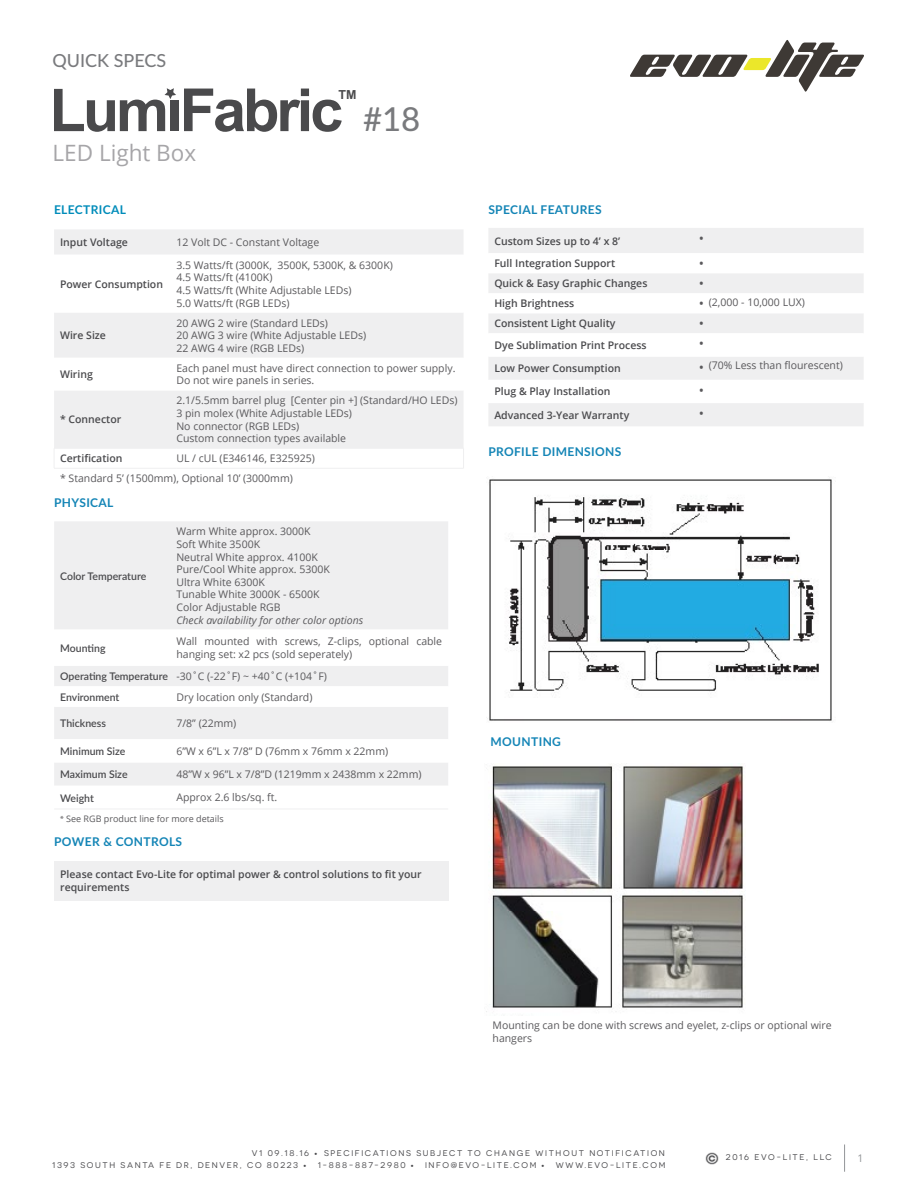
<style>
.page{position:relative;width:918px;height:1188px;background:#fff}
.page>*{position:absolute;margin:0;border:0;box-sizing:border-box;transform-origin:0 0}
.t1{font:500 33px "Lato";color:#797a7d}
.t2{font:22.5px "Open Sans";color:#a6a5a8}
.t3{font:500 18px "Lato";color:#797a7d}
.t4{font:700 12.45px "Arial";color:#4a4a4c}
.t5{font:700 12px "Lato";letter-spacing:.03em;color:#1485b6}
.t6{font:700 12px "Lato";letter-spacing:.03em;color:#008cba}
.t7{font:10.5px/12.6px "Open Sans";color:#5a595c}
.t8{font:600 10.5px/12.6px "Open Sans";color:#4a4a4d}
.t9{font:600 10.5px "Lato";color:#4a4a4d}
.t10{font:italic 10.5px "Open Sans";color:#5a595c}
.t11{font:700 10.5px "Open Sans";color:#5a595c}
.t12{font:10.5px "Open Sans";color:#939598}
.t13{font:9px "Open Sans";color:#5a595c}
.t14{font:8.25px "Novecentosanswide";letter-spacing:.195em;color:#4a4a4d}
.s1{font-family:"Lato";font-weight:600;color:#4a4a4d}
.s2{font-family:"Myriad Pro"}
.s3{font-weight:700}
.s4{font-family:"Myriad Pro";font-weight:700}
</style>
<div class="page">
<svg style="left:844px;top:1144px;width:1px;height:28px"></svg>
<svg style="left:706px;top:1152px;width:12px;height:13px"></svg>
<div style="left:54px;top:521px;width:394px;height:108px;background:#efeff0"></div>
<svg style="left:54px;top:666px;width:394px;height:119px;fill:#efeff0"></svg>
<hr style="left:54px;top:809px;width:95px;height:1px;background:#efeff0">
<hr style="left:176px;top:809px;width:272px;height:1px;background:#efeff0">
<div style="left:489px;top:228px;width:375px;height:198px;background:#efeff0"></div>
<svg style="left:489px;top:253px;width:375px;height:150px"></svg>
<img style="left:487px;top:479px;width:345px;height:242px">
<img style="left:486px;top:764px;width:258px;height:248px">
<svg style="left:630px;top:40px;width:234px;height:52px"></svg>
<div style="left:170px;top:100px;width:8px;height:31px;background:#4a4a4c"></div>
<svg style="left:184px;top:89px;width:158px;height:43px"></svg>
<svg style="left:54px;top:88px;width:122px;height:44px"></svg>
<div style="left:54px;top:230px;width:409px;height:24px;background:#efeff0"></div>
<svg style="left:54px;top:313px;width:410px;height:135px;fill:#efeff0"></svg>
<hr style="left:54px;top:448px;width:122px;height:1px;background:#efeff0">
<hr style="left:176px;top:448px;width:288px;height:1px;background:#efeff0">
<svg style="left:463px;top:449px;width:1px;height:19px"></svg>
<hr style="left:54px;top:468px;width:122px;height:1px;background:#efeff0">
<hr style="left:176px;top:468px;width:288px;height:1px;background:#efeff0">
<div style="left:54px;top:861px;width:394px;height:39px;background:#efeff0"></div>
<h3 class="t3" style="left:52px;top:48px;width:114px">QUICK SPECS</h3>
<h2 class="t2" style="left:53px;top:137px;width:145px">LED Light Box</h2>
<p class="t6" style="left:54px;top:201px;width:73px">ELECTRICAL</p>
<p class="t4" style="left:338px;top:86px;width:20px">TM</p>
<h1 class="t1" style="left:363px;top:95px;width:59px">#18</h1>
<p class="t8" style="left:60px;top:236px;width:69px">Input Voltage</p>
<p class="t7" style="left:176px;top:236px;width:144px">12 Volt DC - Constant Voltage</p>
<p class="t8" style="left:60px;top:277px;width:104px">Power Consumption</p>
<p class="t7" style="left:176px;top:258px;width:218px">3.5 Watts/ft (3000K, 3500K, 5300K, &amp; 6300K)<br>4.5 Watts/ft (4100K)<br>4.5 Watts/ft (White Adjustable LEDs)<br>5.0 Watts/ft (RGB LEDs)</p>
<p class="t8" style="left:60px;top:329px;width:47px">Wire Size</p>
<p class="t7" style="left:176px;top:316px;width:191px">20 AWG 2 wire (Standard LEDs)<br>20 AWG 3 wire (White Adjustable LEDs)<br>22 AWG 4 wire (RGB LEDs)</p>
<p class="t8" style="left:60px;top:368px;width:34px">Wiring</p>
<p class="t7" style="left:176px;top:361px;width:281px">Each panel must have direct connection to power supply.<br>Do not wire panels in series.</p>
<p class="t8" style="left:60px;top:413px;width:63px">* Connector</p>
<p class="t7" style="left:176px;top:394px;width:283px">2.1/5.5mm barrel plug [Center pin +] (Standard/HO LEDs)<br>3 pin molex (White Adjustable LEDs)<br>No connector (RGB LEDs)<br>Custom connection types available</p>
<p class="t8" style="left:60px;top:452px;width:64px">Certification</p>
<p class="t7" style="left:60px;top:448px;width:256px;line-height:20.1px;text-indent:116px">UL / cUL (E346146, E325925) * Standard 5’ (1500mm), Optional 10’ (3000mm)</p>
<p class="t5" style="left:54px;top:494px;width:61px">PHYSICAL</p>
<p class="t9" style="left:60px;top:568px;width:88px">Color Temperature</p>
<p class="t7" style="left:176px;top:525px;width:155px">Warm White approx. 3000K<br>Soft White 3500K<br>Neutral White approx. 4100K<br>Pure/Cool White approx. 5300K<br>Ultra White 6300K<br>Tunable White 3000K - 6500K<br>Color Adjustable RGB</p>
<p class="t10" style="left:176px;top:613px;width:188px">Check availability for other color options</p>
<p class="t9" style="left:60px;top:641px;width:47px">Mounting</p>
<p class="t7" style="left:176px;top:635px;width:267px">Wall mounted with screws, Z-clips, optional cable hanging set: x2 pcs (sold seperately)</p>
<p class="t7" style="left:60px;top:670px;width:268px"><span class="s1">Operating Temperature</span> -30˚C (-22˚F) ~ +40˚C (+104˚F)</p>
<p class="t9" style="left:60px;top:689px;width:61px">Environment</p>
<p class="t7" style="left:176px;top:690px;width:138px">Dry location only (Standard)</p>
<p class="t9" style="left:60px;top:716px;width:47px">Thickness</p>
<p class="t7" style="left:176px;top:717px;width:62px">7/8” (22mm)</p>
<p class="t9" style="left:60px;top:744px;width:67px">Minimum Size</p>
<p class="t7" style="left:176px;top:745px;width:213px">6”W x 6”L x 7/8” D (76mm x 76mm x 22mm)</p>
<p class="t9" style="left:60px;top:767px;width:69px">Maximum Size</p>
<p class="t7" style="left:176px;top:768px;width:247px">48”W x 96”L x 7/8”D (1219mm x 2438mm x 22mm)</p>
<p class="t9" style="left:60px;top:790px;width:35px">Weight</p>
<p class="t7" style="left:176px;top:791px;width:102px">Approx 2.6 lbs/sq. ft.</p>
<p class="t13" style="left:60px;top:812px;width:165px"><span class="s2">*</span> See RGB product line for more details</p>
<p class="t5" style="left:54px;top:832px;width:122px">POWER &amp; CONTROLS</p>
<p class="t8" style="left:60px;top:868px;width:363px">Please contact Evo-Lite for optimal power &amp; control solutions to fit your requirements</p>
<p class="t5" style="left:488px;top:201px;width:115px">SPECIAL FEATURES</p>
<p class="t8" style="left:494px;top:234px;width:127px">Custom Sizes up to 4’ x 8’</p>
<p class="t11" style="left:699px;top:231px;width:5px">•</p>
<p class="t8" style="left:494px;top:257px;width:122px">Full Integration Support</p>
<p class="t11" style="left:699px;top:256px;width:5px">•</p>
<p class="t8" style="left:494px;top:277px;width:155px">Quick &amp; Easy Graphic Changes</p>
<p class="t11" style="left:699px;top:276px;width:5px">•</p>
<p class="t8" style="left:494px;top:297px;width:82px">High Brightness</p>
<p class="t7" style="left:699px;top:295px;width:107px"><span class="s3">•</span> (2,000 - 10,000 LUX)</p>
<p class="t8" style="left:494px;top:317px;width:123px">Consistent Light Quality</p>
<p class="t11" style="left:699px;top:316px;width:5px">•</p>
<p class="t8" style="left:494px;top:339px;width:154px">Dye Sublimation Print Process</p>
<p class="t11" style="left:699px;top:336px;width:5px">•</p>
<p class="t8" style="left:494px;top:362px;width:128px">Low Power Consumption</p>
<p class="t7" style="left:699px;top:359px;width:145px"><span class="s3">•</span> (70% Less than flourescent)</p>
<p class="t8" style="left:494px;top:385px;width:118px">Plug &amp; Play Installation</p>
<p class="t11" style="left:699px;top:383px;width:5px">•</p>
<p class="t8" style="left:494px;top:408px;width:136px">Advanced 3-Year Warranty</p>
<p class="t11" style="left:699px;top:406px;width:5px">•</p>
<p class="t5" style="left:488px;top:443px;width:135px">PROFILE DIMENSIONS</p>
<p class="t5" style="left:491px;top:733px;width:72px">MOUNTING</p>
<p class="t7" style="left:493px;top:1019px;width:341px">Mounting can be done with screws and eyelet, z-clips or optional wire hangers</p>
<p class="t14" style="left:252px;top:1148px;width:415px">V1 09.18.16 <span class="s4">•</span> SPECIF ICATIONS SUBJECT TO CHANGE WITHOUT NOTIF ICATION</p>
<p class="t14" style="left:52px;top:1160px;width:256px">1393 SOUTH SANTA FE DR, DENVER, CO 80223 <span class="s4">•</span></p>
<p class="t14" style="left:318px;top:1160px;width:97px">1-888-887-2980 <span class="s4">•</span></p>
<p class="t14" style="left:425px;top:1160px;width:121px">INFO@EVO-LITE.COM <span class="s4">•</span></p>
<p class="t14" style="left:556px;top:1160px;width:111px">WWW.EVO-LITE.COM</p>
<p class="t14" style="left:726px;top:1152px;width:63px">2016 E VO-LITE</p>
<p class="t14" style="left:806px;top:1152px;width:27px">, LL C</p>
<p class="t12" style="left:858px;top:1151px;width:8px">1</p>
</div>
